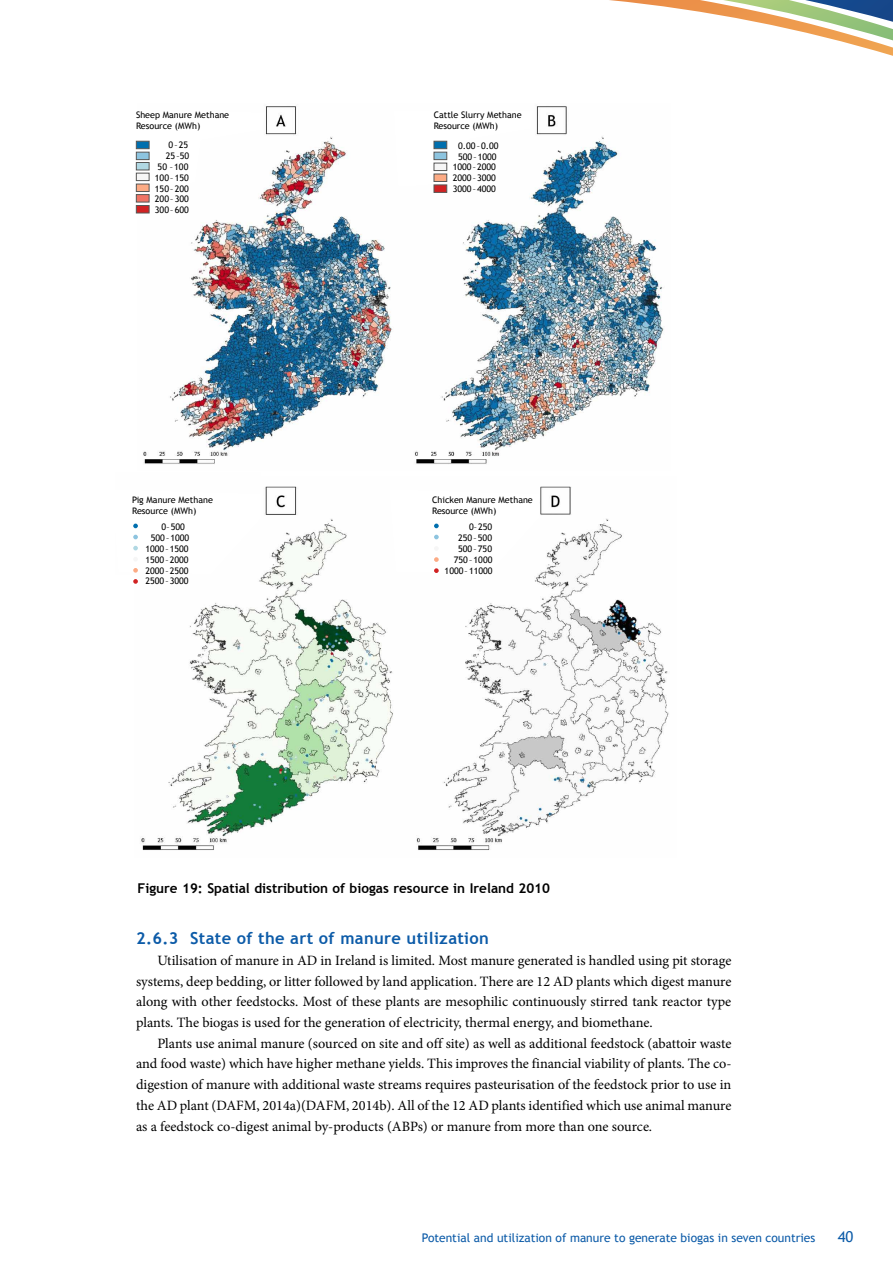
<style>
.page{position:relative;width:893px;height:1263px;background:#fff}
.page>*{position:absolute;margin:0;border:0;box-sizing:border-box;transform-origin:0 0}
.t1{font:700 16.5px "Trebuchet MS";letter-spacing:.02em;color:#0c5ba8}
.t2{font:15px "Trebuchet MS";color:#0c5ba8}
.t3{font:14.25px/20.7px "Minion Pro";letter-spacing:-.005em;color:#000;text-align:justify}
.t4{font:700 13.5px "Trebuchet MS";color:#000}
.t5{font:12px "Trebuchet MS";color:#0c5ba8}
.t6{font:9px/10.9px "Trebuchet MS";color:#000}
</style>
<div class="page">
<svg style="left:609px;top:0;width:284px;height:56px"></svg>
<img style="left:141px;top:486px;width:528px;height:364px">
<img style="left:137px;top:106px;width:527px;height:358px">
<img style="left:141px;top:486px;width:119px;height:3px">
<svg style="left:394px;top:111px;width:139px;height:78px"></svg>
<div style="left:434px;top:141px;width:13px;height:8px;background:#006fae;border:1px solid #575756"></div>
<div style="left:434px;top:152px;width:13px;height:8px;background:#8dc4df;border:1px solid #575756"></div>
<div style="left:434px;top:163px;width:13px;height:8px;background:#f6f6f6;border:1px solid #575756"></div>
<div style="left:434px;top:174px;width:13px;height:8px;background:#fcab85;border:1px solid #575756"></div>
<div style="left:434px;top:185px;width:13px;height:8px;background:#d12223;border:1px solid #575756"></div>
<svg style="left:135px;top:112px;width:130px;height:78px"></svg>
<div style="left:136px;top:141px;width:13px;height:8px;background:#006fae;border:1px solid #575756"></div>
<div style="left:136px;top:152px;width:13px;height:8px;background:#8dc4df;border:1px solid #575756"></div>
<div style="left:136px;top:162px;width:13px;height:8px;background:#b0d8e3;border:1px solid #575756"></div>
<div style="left:136px;top:173px;width:13px;height:8px;background:#f6f6f6;border:1px solid #575756"></div>
<div style="left:136px;top:184px;width:13px;height:8px;background:#fcab85;border:1px solid #575756"></div>
<div style="left:136px;top:194px;width:13px;height:8px;background:#f07465;border:1px solid #575756"></div>
<div style="left:136px;top:205px;width:13px;height:8px;background:#d12223;border:1px solid #575756"></div>
<svg style="left:133px;top:489px;width:129px;height:95px"></svg>
<svg style="left:389px;top:489px;width:151px;height:85px"></svg>
<p class="t6" style="left:136px;top:110px;width:95px">Sheep Manure Methane<br>Resource (MWh)</p>
<p class="t6" style="left:155px;top:139px;width:36px;text-align:right">0–25<br>25–50<br>50 –100<br>100–150<br>150–200<br>200–300<br>300–600</p>
<p class="t6" style="left:132px;top:495px;width:82px">Pig Manure Methane<br>Resource (MWh)</p>
<p class="t6" style="left:162px;top:521px;width:25px">0–500</p>
<p class="t6" style="left:151px;top:532px;width:40px">500–1000</p>
<p class="t6" style="left:145px;top:543px;width:45px">1000–1500</p>
<p class="t6" style="left:145px;top:554px;width:45px">1500–2000</p>
<p class="t6" style="left:145px;top:565px;width:45px">2000–2500</p>
<p class="t6" style="left:145px;top:576px;width:45px">2500–3000</p>
<p class="t6" style="left:434px;top:110px;width:89px">Cattle Slurry Methane<br>Resource (MWh)</p>
<p class="t6" style="left:453px;top:140px;width:47px;text-align:right">0.00–0.00<br>500–1000<br>1000–2000<br>2000–3000<br>3000–4000</p>
<p class="t6" style="left:432px;top:495px;width:102px">Chicken Manure Methane<br>Resource (MWh)</p>
<p class="t6" style="left:445px;top:521px;width:50px;text-align:right">0–250<br>250–500<br>500–750<br>750–1000<br>1000–11000</p>
<p class="t4" style="left:137px;top:880px;width:414px">Figure 19: Spatial distribution of biogas resource in Ireland 2010</p>
<p class="t1" style="left:136px;top:928px;width:354px">2.6.3 State of the art of manure utilization</p>
<p class="t3" style="left:136px;top:950px;width:597px;text-indent:21px">Utilisation of manure in AD in Ireland is limited. Most manure generated is handled using pit storage systems, deep bedding, or litter followed by land application. There are 12 AD plants which digest manure along with other feedstocks. Most of these plants are mesophilic continuously stirred tank reactor type plants. The biogas is used for the generation of electricity, thermal energy, and biomethane.</p>
<p class="t3" style="left:136px;top:1033px;width:597px;text-indent:21px">Plants use animal manure (sourced on site and off site) as well as additional feedstock (abattoir waste and food waste) which have higher methane yields. This improves the financial viability of plants. The co&shy;digestion of manure with additional waste streams requires pasteurisation of the feedstock prior to use in the AD plant (DAFM, 2014a)(DAFM, 2014b). All of the 12 AD plants identified which use animal manure as a feedstock co-digest animal by-products (ABPs) or manure from more than one source.</p>
<p class="t5" style="left:422px;top:1231px;width:395px">Potential and utilization of manure to generate biogas in seven countries</p>
<p class="t2" style="left:838px;top:1228px;width:17px">40</p>
</div>
